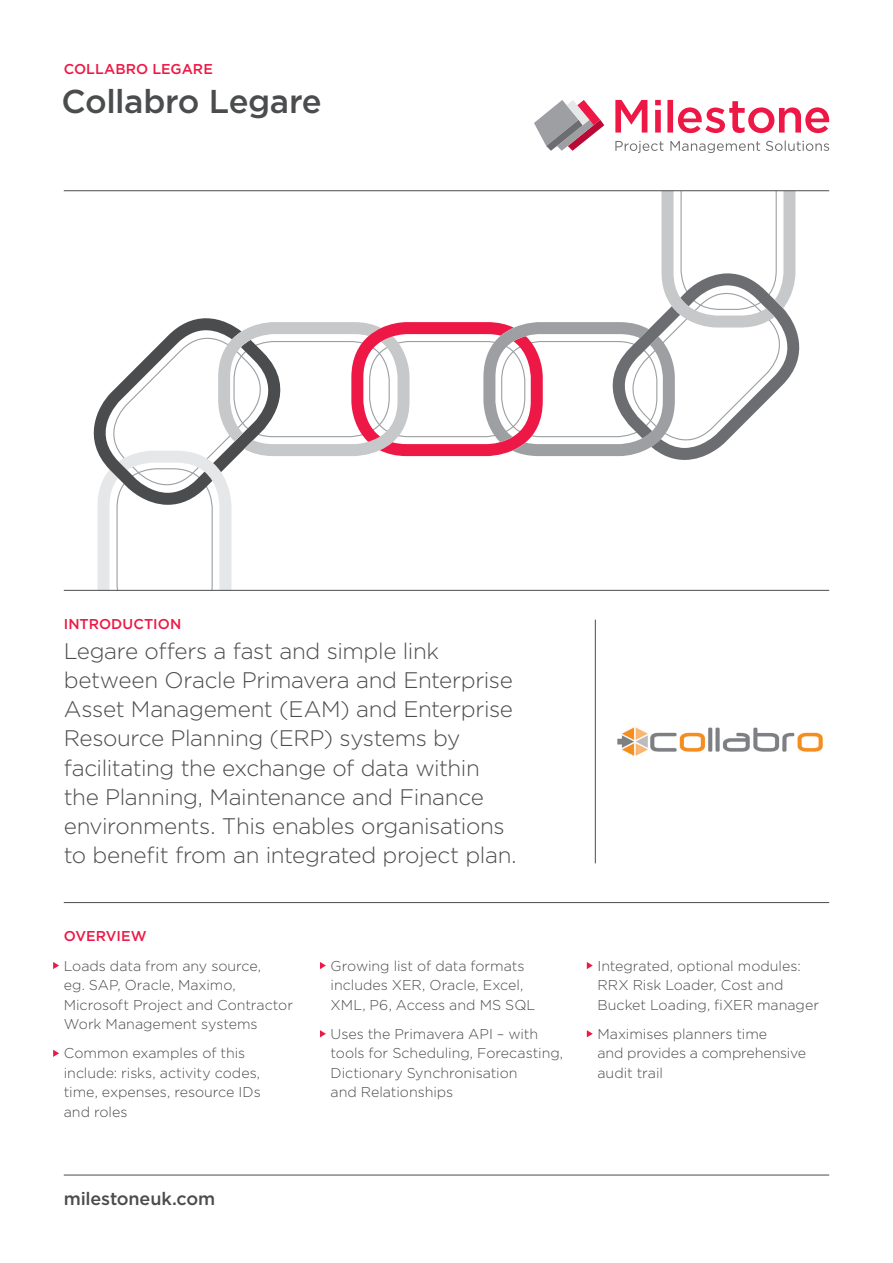
<style>
.page{position:relative;width:893px;height:1263px;background:#fff}
.page>*{position:absolute;margin:0;border:0;box-sizing:border-box;transform-origin:0 0}
.t1{font:500 33px "Gotham";letter-spacing:-.02em;color:#4b4c4d}
.t2{font:300 22.5px/29.2px "Gotham";letter-spacing:-.015em;color:#4b4c4d}
.t3{font:500 18px "Gotham";letter-spacing:-.01em;color:#4b4c4d}
.t4{font:300 14.25px/19.5px "Gotham";letter-spacing:-.005em;color:#4b4c4d}
.t5{font:500 14.25px "Gotham";color:#ed1845}
</style>
<div class="page">
<hr style="left:64px;top:1175px;width:765px;height:1px;background:#4b4c4d">
<hr style="left:595px;top:620px;width:1px;height:243px;background:#4b4c4d">
<hr style="left:64px;top:902px;width:765px;height:1px;background:#4b4c4d">
<svg style="left:53px;top:962px;width:6px;height:7px"></svg>
<svg style="left:53px;top:1050px;width:6px;height:7px"></svg>
<svg style="left:320px;top:962px;width:6px;height:7px"></svg>
<svg style="left:320px;top:1030px;width:6px;height:7px"></svg>
<svg style="left:587px;top:962px;width:6px;height:7px"></svg>
<svg style="left:587px;top:1030px;width:6px;height:7px"></svg>
<svg style="left:81px;top:100px;width:748px;height:542px"></svg>
<hr style="left:64px;top:590px;width:765px;height:1px;background:#4b4c4d">
<hr style="left:64px;top:190px;width:765px;height:1px;background:#4b4c4d">
<img style="left:617px;top:727px;width:206px;height:29px">
<p class="t5" style="left:64px;top:60px;width:151px">COLLABRO LEGARE</p>
<h1 class="t1" style="left:62px;top:82px;width:262px">COLLABRO LEGARE</h1>
<p class="t5" style="left:64px;top:616px;width:119px">INTRODUCTION</p>
<p class="t2" style="left:64px;top:636px;width:454px">Legare offers a fast and simple link between Oracle Primavera and Enterprise Asset Management (EAM) and Enterprise Resource Planning (ERP) systems by facilitating the exchange of data within the Planning, Maintenance and Finance environments. This enables organisations to benefit from an integrated project plan.</p>
<p class="t5" style="left:64px;top:928px;width:84px">OVERVI EW</p>
<p class="t4" style="left:64px;top:956px;width:231px">Loads data from any source,<br>eg. SAP, Oracle, Maximo,<br>Microsoft Project and Contractor<br>Work Management systems</p>
<p class="t4" style="left:64px;top:1043px;width:198px">Common examples of this include: risks, activity codes, time, expenses, resource IDs and roles</p>
<p class="t3" style="left:64px;top:1188px;width:153px">MILESTONEUK.COM</p>
<p class="t4" style="left:331px;top:956px;width:206px">Growing list of data formats includes XER, Oracle, Excel,<br>XML, P6, Access and MS SQL</p>
<p class="t4" style="left:331px;top:1024px;width:234px">Uses the Primavera API – with tools for Scheduling, Forecasting,<br>Dictionary Synchronisation<br>and Relationships</p>
<p class="t4" style="left:597px;top:956px;width:223px">Integrated, optional modules:<br>RRX Risk Loader, Cost and<br>Bucket Loading, fiXER manager</p>
<p class="t4" style="left:597px;top:1024px;width:210px">Maximises planners time<br>and provides a comprehensive audit trail</p>
</div>
